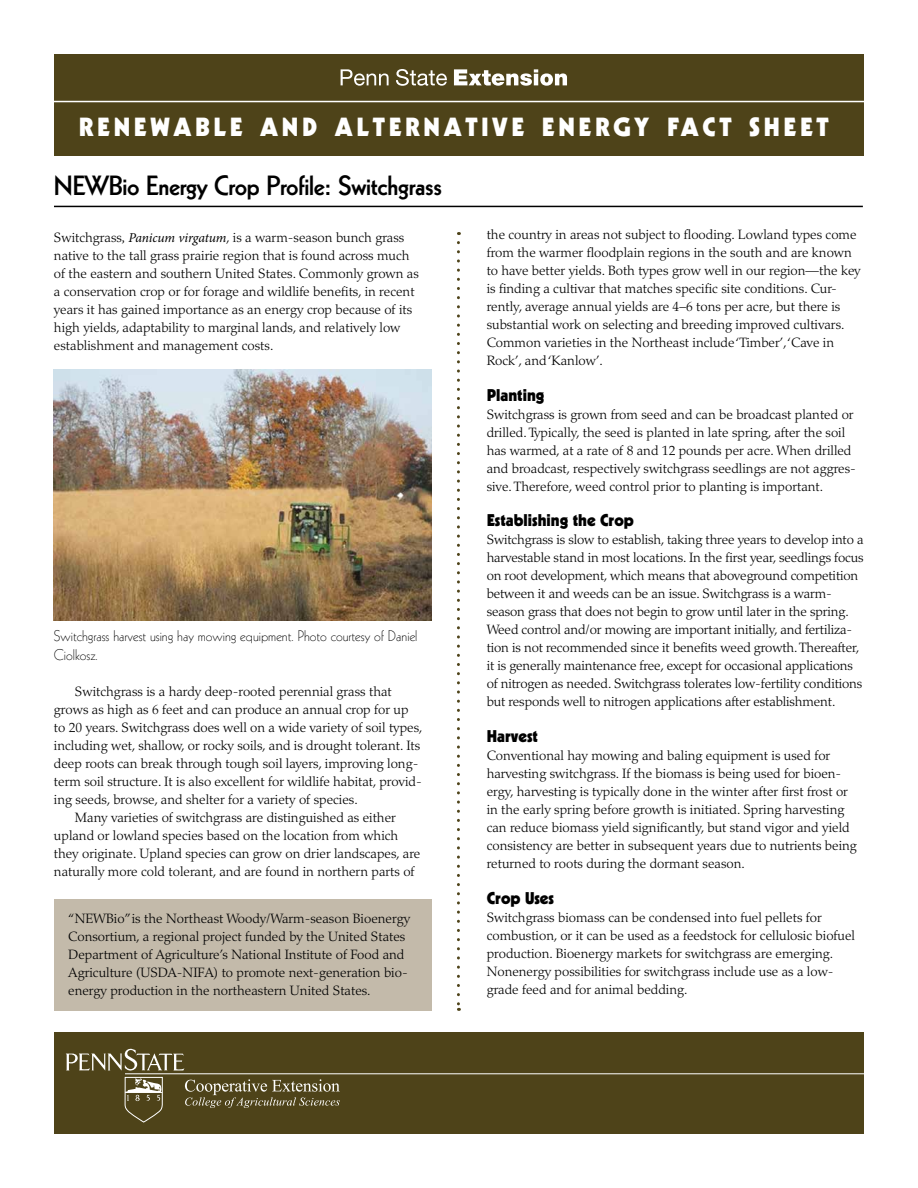
<style>
.page{position:relative;width:918px;height:1188px;background:#fff}
.page>*{position:absolute;margin:0;border:0;box-sizing:border-box;transform-origin:0 0}
.t1{font:800 27px "Kabel LT Std";letter-spacing:-.01em;color:#000}
.t2{font:900 25.5px "Kabel LT Std";letter-spacing:.145em;color:#fff}
.t3{font:900 16.5px "Kabel LT Std";color:#000}
.t4{font:300 15px/19.5px "Kabel LT Std";color:#000}
.t5{font:300 13.5px/18px "Palatino LT Std";color:#000}
.s1{font-family:"Minion Pro";font-weight:400;font-style:italic}
</style>
<div class="page">
<div style="left:54px;top:1032px;width:810px;height:102px;background:#4e4319"></div>
<svg style="left:66px;top:1048px;width:119px;height:23px"></svg>
<hr style="left:125px;top:1073px;width:739px;height:1px;background:#fff">
<svg style="left:124px;top:1077px;width:39px;height:46px"></svg>
<svg style="left:185px;top:1079px;width:155px;height:29px"></svg>
<div style="left:54px;top:54px;width:810px;height:102px;background:#4e4319"></div>
<hr style="left:54px;top:101px;width:810px;height:1px;background:#fff">
<hr style="left:54px;top:206px;width:809px;height:1px;background:#000">
<svg style="left:457px;top:243px;width:3px;height:768px"></svg>
<div style="left:55px;top:900px;width:377px;height:111px;background:#c3baaa"></div>
<img style="left:54px;top:370px;width:377px;height:250px">
<svg style="left:341px;top:69px;width:48px;height:17px"></svg>
<svg style="left:396px;top:69px;width:51px;height:17px"></svg>
<svg style="left:454px;top:69px;width:113px;height:17px"></svg>
<h2 class="t2" style="left:79px;top:111px;width:751px">RENEWABLE AND ALTERNATIVE ENER GY FACT SHEET</h2>
<h1 class="t1" style="left:54px;top:170px;width:390px">NEWBio Energy Crop Profile: Switchgrass</h1>
<p class="t5" style="left:54px;top:228px;width:366px">Switchgrass<span class="s1">, Panicum virgatum</span>, is a warm-season bunch grass native to the tall grass prairie region that is found across much of the eastern and southern United States. Commonly grown as a conservation crop or for forage and wildlife benefits, in recent years it has gained importance as an energy crop because of its high yields, adaptability to marginal lands, and relatively low establishment and management costs.</p>
<p class="t5" style="left:487px;top:225px;width:376px">the country in areas not subject to flooding. Lowland types come from the warmer floodplain regions in the south and are known to have better yields. Both types grow well in our region—the key is finding a cultivar that matches specific site conditions. Cur&shy;rently, average annual yields are 4–6 tons per acre, but there is substantial work on selecting and breeding improved cultivars.<br>Common varieties in the Northeast include ‘Timber’, ‘Cave in Rock’, and ‘Kanlow’.</p>
<p class="t3" style="left:487px;top:384px;width:59px">PLANTING</p>
<p class="t5" style="left:487px;top:405px;width:371px">Switchgrass is grown from seed and can be broadcast planted or drilled. Typically, the seed is planted in late spring, after the soil has warmed, at a rate of 8 and 12 pounds per acre. When drilled and broadcast, respectively switchgrass seedlings are not aggres&shy;sive. Therefore, weed control prior to planting is important.</p>
<p class="t3" style="left:487px;top:510px;width:149px">ESTABLISHING THE CROP</p>
<p class="t5" style="left:487px;top:531px;width:379px">Switchgrass is slow to establish, taking three years to develop into a harvestable stand in most locations. In the first year, seedlings focus on root development, which means that aboveground competition between it and weeds can be an issue. Switchgrass is a warm&shy;season grass that does not begin to grow until later in the spring.<br>Weed control and/or mowing are important initially, and fertiliza&shy;tion is not recommended since it benefits weed growth. Thereafter, it is generally maintenance free, except for occasional applications of nitrogen as needed. Switchgrass tolerates low-fertility conditions but responds well to nitrogen applications after establishment.</p>
<p class="t3" style="left:487px;top:726px;width:53px">HARVEST</p>
<p class="t5" style="left:487px;top:747px;width:372px">Conventional hay mowing and baling equipment is used for harvesting switchgrass. If the biomass is being used for bioen&shy;ergy, harvesting is typically done in the winter after first frost or in the early spring before growth is initiated. Spring harvesting can reduce biomass yield significantly, but stand vigor and yield consistency are better in subsequent years due to nutrients being returned to roots during the dormant season.</p>
<p class="t3" style="left:487px;top:887px;width:69px">CROP USES</p>
<p class="t5" style="left:487px;top:908px;width:370px">Switchgrass biomass can be condensed into fuel pellets for combustion, or it can be used as a feedstock for cellulosic biofuel production. Bioenergy markets for switchgrass are emerging.<br>Nonenergy possibilities for switchgrass include use as a low&shy;grade feed and for animal bedding.</p>
<p class="t4" style="left:54px;top:626px;width:365px">Switchgrass harvest using hay mowing equipment. Photo courtesy of Daniel<br>Ciolkosz.</p>
<p class="t5" style="left:75px;top:683px;width:318px">Switchgrass is a hardy deep-rooted perennial grass that</p>
<p class="t5" style="left:54px;top:701px;width:356px">grows as high as 6 feet and can produce an annual crop for up</p>
<p class="t5" style="left:54px;top:719px;width:370px">to 20 years. Switchgrass does well on a wide variety of soil types,</p>
<p class="t5" style="left:54px;top:737px;width:368px">including wet, shallow, or rocky soils, and is drought tolerant. Its</p>
<p class="t5" style="left:54px;top:755px;width:366px">deep roots can break through tough soil layers, improving long-</p>
<p class="t5" style="left:54px;top:773px;width:369px">term soil structure. It is also excellent for wildlife habitat, provid-</p>
<p class="t5" style="left:54px;top:791px;width:305px">ing seeds, browse, and shelter for a variety of species.</p>
<p class="t5" style="left:75px;top:809px;width:322px">Many varieties of switchgrass are distinguished as either</p>
<p class="t5" style="left:54px;top:827px;width:346px">upland or lowland species based on the location from which</p>
<p class="t5" style="left:54px;top:845px;width:368px">they originate. Upland species can grow on drier landscapes, are</p>
<p class="t5" style="left:54px;top:863px;width:362px">naturally more cold tolerant, and are found in northern parts of</p>
<p class="t5" style="left:68px;top:910px;width:343px">“NEWBio”is the Northeast Woody/Warm-season Bioenergy Consortium, a regional project funded by the United States Department of Agriculture’s National Institute of Food and Agriculture (USDA-NIFA) to promote next-generation bio&shy;energy production in the northeastern United States.</p>
</div>
